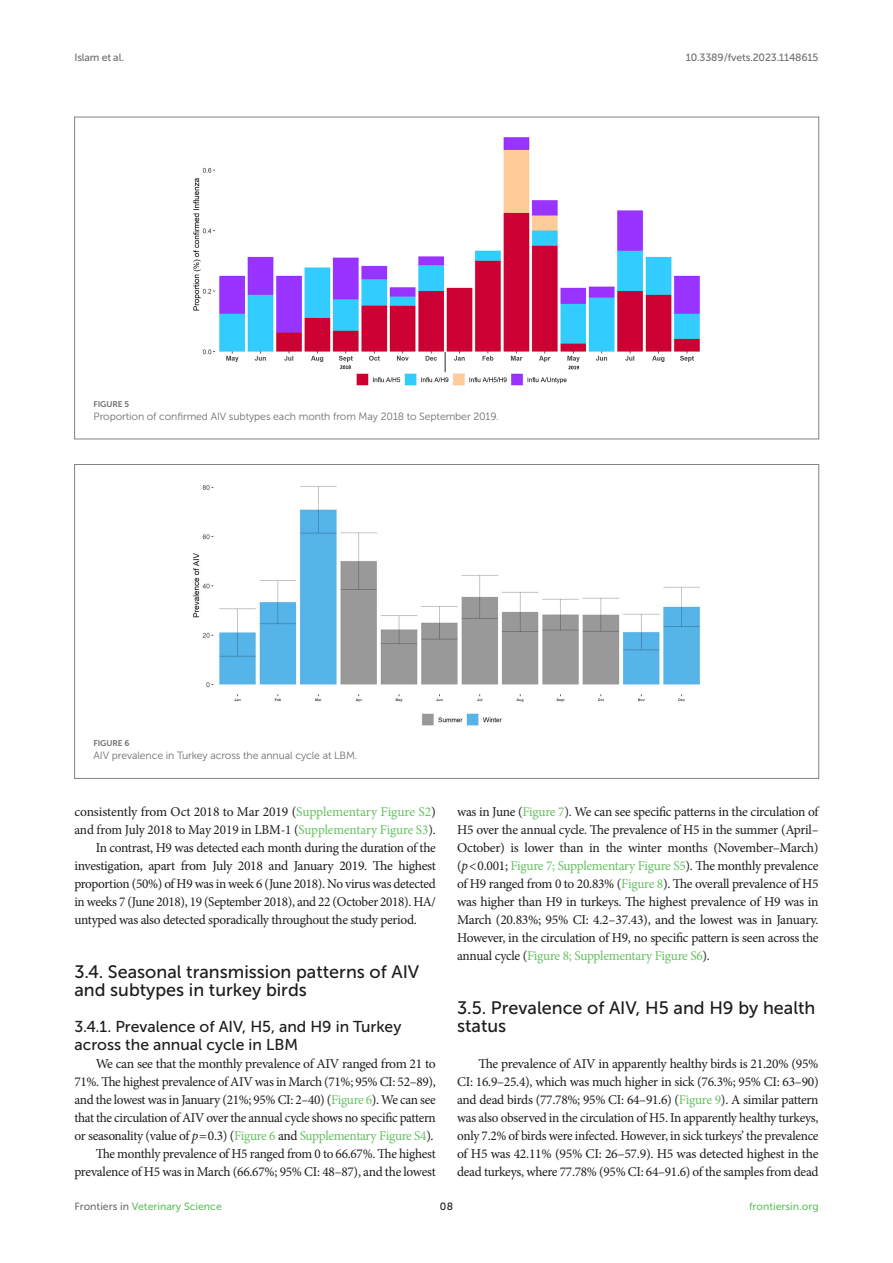
<style>
.page{position:relative;width:893px;height:1263px;background:#fff}
.page>*{position:absolute;margin:0;border:0;box-sizing:border-box;transform-origin:0 0}
.HEAD_2{font:18px/18px "Museo Sans 500";color:#1b1c1b}
.HEAD_3_after_HEAD_2{font:15.75px/18px "Museo Sans 500";color:#1b1c1b}
.TEXT{font:13.5px/18px "Minion Pro";letter-spacing:-.02em;color:#1b1c1b;text-align:justify}
.TEXT_FLUSH{font:13.5px/18px "Minion Pro";letter-spacing:-.025em;color:#1b1c1b;text-align:justify}
.FIG_LEG{font:10.5px "Museo Sans 300";letter-spacing:-.01em;color:#706f70}
.t1{font:10.5px "Museo Sans 500";color:#65c161}
.t2{font:10.5px "Museo Sans 500";letter-spacing:-.015em;color:#706f70}
.t3{font:10.5px "Museo Sans 500";color:#1b1c1b}
.FIG_HD{font:8.25px "Museo Sans 700";letter-spacing:-.01em;color:#706f70}
.s1{color:#65c161}
.s2{font-style:italic}
.s3{color:#706f70}
</style>
<div class="page">
<img style="left:193px;top:485px;width:507px;height:241px">
<img style="left:193px;top:137px;width:507px;height:249px">
<p class="t2" style="left:74px;top:51px;width:51px">Islam et al.</p>
<p class="t2" style="left:686px;top:51px;width:134px">10.3389/fvets.2023.1148615</p>
<p class="FIG_HD" style="left:94px;top:399px;width:37px">FIGURE 5</p>
<p class="FIG_LEG" style="left:94px;top:411px;width:407px">Proportion of confirmed AIV subtypes each month from May 2018 to September 2019.</p>
<p class="FIG_HD" style="left:94px;top:738px;width:37px">FIGURE 6</p>
<p class="FIG_LEG" style="left:94px;top:750px;width:265px">AIV prevalence in Turkey across the annual cycle at LBM.</p>
<p class="TEXT" style="left:74px;top:803px;width:363px">consistently from Oct 2018 to Mar 2019 (<span class="s1">Supplementary Figure S2</span>) and from July 2018 to May 2019 in LBM-1 (<span class="s1">Supplementary Figure S3</span>).</p>
<p class="TEXT" style="left:74px;top:839px;width:363px;text-indent:21px">In contrast, H9 was detected each month during the duration of the investigation, apart from July 2018 and January 2019. The highest proportion (50%) of H9 was in week 6 (June 2018). No virus was detected in weeks 7 (June 2018), 19 (September 2018), and 22 (October 2018). HA/ untyped was also detected sporadically throughout the study period.</p>
<p class="HEAD_2" style="left:74px;top:963px;width:346px">3.4. Seasonal transmission patterns of AIV and subtypes in turkey birds</p>
<p class="HEAD_3_after_HEAD_2" style="left:74px;top:1018px;width:328px">3.4.1. Prevalence of AIV, H5, and H9 in Turkey across the annual cycle in LBM</p>
<p class="TEXT_FLUSH" style="left:74px;top:1055px;width:363px;text-indent:21px">We can see that the monthly prevalence of AIV ranged from 21 to 71%. The highest prevalence of AIV was in March (71%; 95% CI: 52–89), and the lowest was in January (21%; 95% CI: 2–40) (<span class="s1">Figure 6</span>). We can see that the circulation of AIV over the annual cycle shows no specific pattern or seasonality (value of <span class="s2">p</span>=0.3) (<span class="s1">Figure 6</span> and <span class="s1">Supplementary Figure S4</span>).</p>
<p class="TEXT" style="left:74px;top:1145px;width:363px;text-align:right">The monthly prevalence of H5 ranged from 0 to 66.67%. The highest prevalence of H5 was in March (66.67%; 95% CI: 48–87), and the lowest</p>
<p class="TEXT" style="left:457px;top:803px;width:363px">was in June (<span class="s1">Figure 7</span>). We can see specific patterns in the circulation of H5 over the annual cycle. The prevalence of H5 in the summer (April– October) is lower than in the winter months (November–March) (<span class="s2">p</span>&lt;0.001; <span class="s1">Figure 7; Supplementary Figure S5</span>). The monthly prevalence of H9 ranged from 0 to 20.83% (<span class="s1">Figure 8</span>). The overall prevalence of H5 was higher than H9 in turkeys. The highest prevalence of H9 was in March (20.83%; 95% CI: 4.2–37.43), and the lowest was in January.<br>However, in the circulation of H9, no specific pattern is seen across the annual cycle (<span class="s1">Figure 8; Supplementary Figure S6</span>).</p>
<p class="HEAD_2" style="left:457px;top:999px;width:360px">3.5. Prevalence of AIV, H5 and H9 by health status</p>
<p class="TEXT_FLUSH" style="left:457px;top:1055px;width:363px;text-indent:21px">The prevalence of AIV in apparently healthy birds is 21.20% (95% CI: 16.9–25.4), which was much higher in sick (76.3%; 95% CI: 63–90) and dead birds (77.78%; 95% CI: 64–91.6) (<span class="s1">Figure 9</span>). A similar pattern was also observed in the circulation of H5. In apparently healthy turkeys, only 7.2% of birds were infected. However, in sick turkeys’ the prevalence of H5 was 42.11% (95% CI: 26–57.9). H5 was detected highest in the dead turkeys, where 77.78% (95% CI: 64–91.6) of the samples from dead</p>
<p class="t1" style="left:74px;top:1200px;width:149px"><span class="s3">Frontiers in</span> Veterinary Science</p>
<p class="t3" style="left:440px;top:1200px;width:15px">08</p>
<p class="t1" style="left:749px;top:1200px;width:71px">frontiersin.org</p>
</div>
